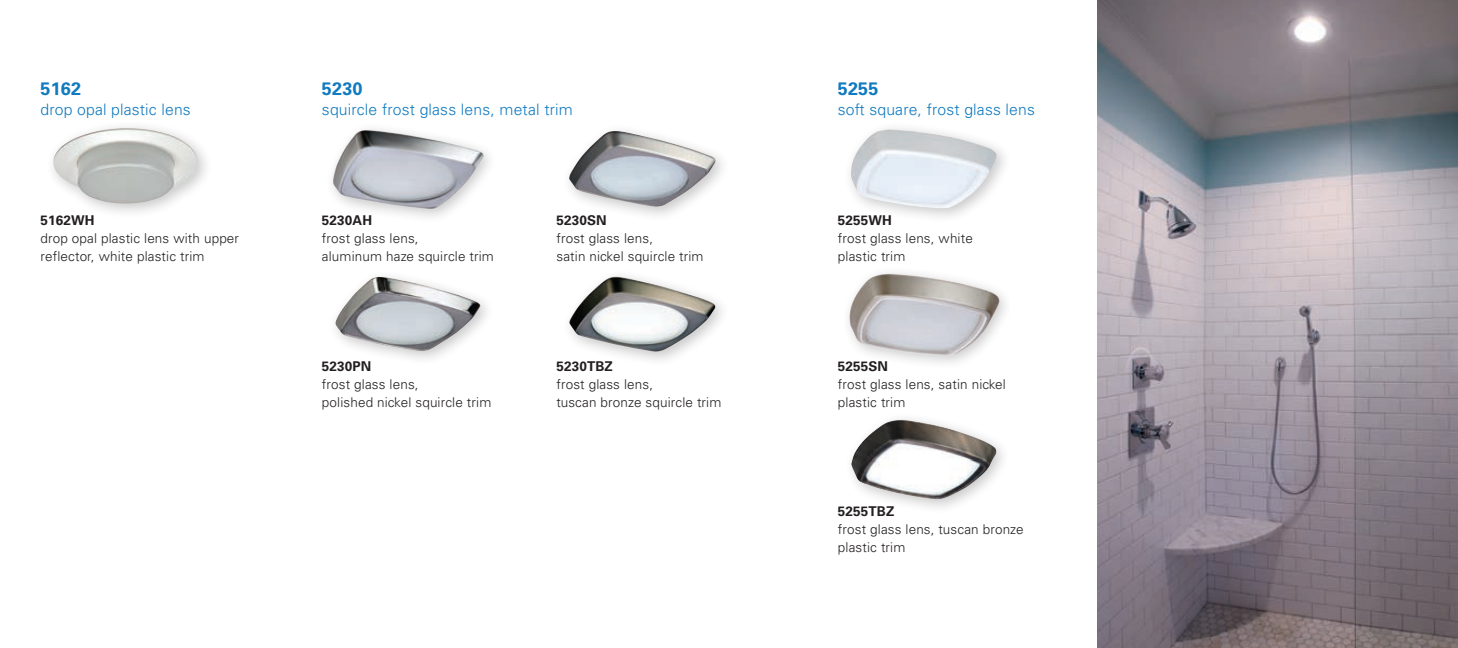
<style>
.page{position:relative;width:1458px;height:648px;background:#fff}
.page>*{position:absolute;margin:0;border:0;box-sizing:border-box;transform-origin:0 0}
.t1{font:700 18px "Univers LT Std";letter-spacing:.01em;color:#107ac0}
.t2{font:300 15.75px "Univers LT Std";letter-spacing:.01em;color:#107ac0}
.t3{font:300 13.5px/18px "Univers LT Std";letter-spacing:.01em;color:#231f20}
.t4{font:700 13.5px "Univers LT Std";letter-spacing:.01em;color:#231f20}
</style>
<div class="page">
<div style="left:843px;top:122px;width:167px;height:102px;background:#231f20;opacity:.25"></div>
<img style="left:851px;top:129px;width:146px;height:80px">
<div style="left:842px;top:268px;width:168px;height:103px;background:#231f20;opacity:.25"></div>
<img style="left:847px;top:272px;width:154px;height:85px">
<div style="left:844px;top:413px;width:166px;height:101px;background:#231f20;opacity:.25"></div>
<img style="left:851px;top:420px;width:146px;height:79px">
<div style="left:325px;top:122px;width:169px;height:102px;background:#231f20;opacity:.25"></div>
<img style="left:331px;top:127px;width:154px;height:84px">
<div style="left:562px;top:123px;width:166px;height:99px;background:#231f20;opacity:.25"></div>
<img style="left:569px;top:131px;width:147px;height:76px">
<div style="left:328px;top:269px;width:166px;height:98px;background:#231f20;opacity:.25"></div>
<img style="left:335px;top:277px;width:146px;height:74px">
<div style="left:562px;top:268px;width:166px;height:99px;background:#231f20;opacity:.25"></div>
<img style="left:569px;top:277px;width:147px;height:75px">
<div style="left:45px;top:122px;width:167px;height:98px;background:#231f20;opacity:.25"></div>
<img style="left:53px;top:128px;width:146px;height:76px">
<img style="left:1097px;top:0;width:361px;height:648px">
<h1 class="t1" style="left:40px;top:78px;width:42px">5162</h1>
<p class="t2" style="left:40px;top:100px;width:152px">drop opal plastic lens</p>
<p class="t4" style="left:40px;top:213px;width:55px">5162WH</p>
<p class="t3" style="left:40px;top:230px;width:200px">drop opal plastic lens with upper reflector, white plastic trim</p>
<h1 class="t1" style="left:322px;top:78px;width:42px">5230</h1>
<p class="t2" style="left:322px;top:100px;width:253px">squircle frost glass lens, metal trim</p>
<p class="t4" style="left:322px;top:213px;width:52px">5230AH</p>
<p class="t3" style="left:322px;top:230px;width:174px">frost glass lens,<br>aluminum haze squircle trim</p>
<p class="t4" style="left:322px;top:358px;width:51px">5230PN</p>
<p class="t3" style="left:322px;top:375px;width:171px">frost glass lens,<br>polished nickel squircle trim</p>
<p class="t4" style="left:556px;top:213px;width:52px">5230SN</p>
<p class="t3" style="left:556px;top:229px;width:149px">frost glass lens,<br>satin nickel squircle trim</p>
<p class="t4" style="left:556px;top:358px;width:58px">5230TBZ</p>
<p class="t3" style="left:556px;top:375px;width:166px">frost glass lens,<br>tuscan bronze squircle trim</p>
<h1 class="t1" style="left:838px;top:78px;width:42px">5255</h1>
<p class="t2" style="left:838px;top:100px;width:199px">soft square, frost glass lens</p>
<p class="t4" style="left:838px;top:213px;width:55px">5255WH</p>
<p class="t3" style="left:838px;top:230px;width:136px">frost glass lens, white plastic trim</p>
<p class="t4" style="left:838px;top:358px;width:52px">5255SN</p>
<p class="t3" style="left:838px;top:375px;width:169px">frost glass lens, satin nickel plastic trim</p>
<p class="t4" style="left:838px;top:503px;width:58px">5255TBZ</p>
<p class="t3" style="left:838px;top:520px;width:187px">frost glass lens, tuscan bronze plastic trim</p>
</div>
